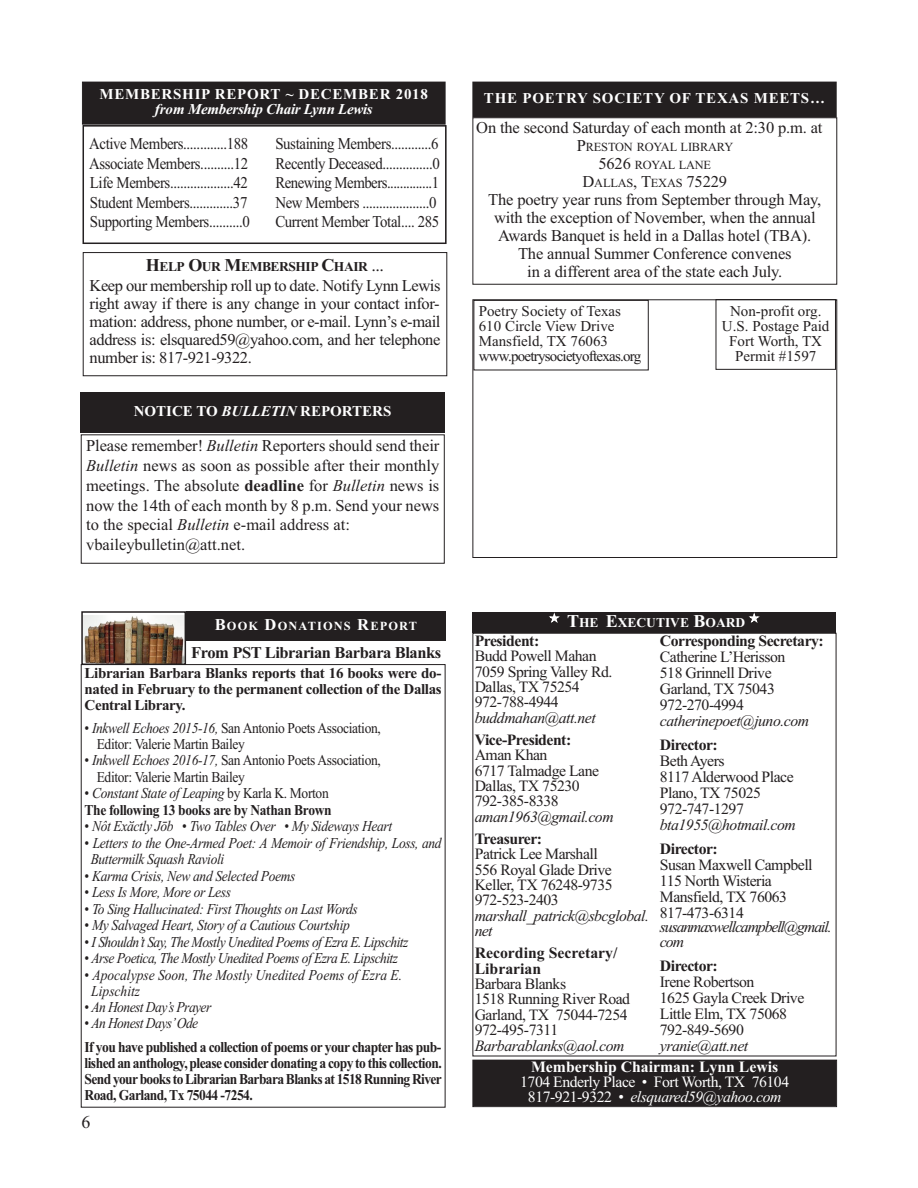
<style>
.page{position:relative;width:918px;height:1188px;background:#fff}
.page>*{position:absolute;margin:0;border:0;box-sizing:border-box;transform-origin:0 0}
.t1{font:18px "Times New Roman";color:#231f20}
.t2{font:16.5px/18px "Times New Roman";letter-spacing:-.01em;color:#231f20;text-align:justify}
.t3{font:16.5px/19.5px "Times New Roman";letter-spacing:-.01em;color:#231f20;scale:.9 1}
.t4{font:700 16.5px "Times New Roman";letter-spacing:-.025em;color:#231f20}
.t5{font:15.75px/15.5px "Times New Roman";letter-spacing:-.03em;color:#231f20}
.t6{font:italic 15.75px/15.5px "Times New Roman";letter-spacing:-.03em;color:#231f20}
.t7{font:700 15.75px "Times New Roman";letter-spacing:-.03em;color:#231f20}
.t8{font:15.75px/15px "Times New Roman";letter-spacing:-.03em;color:#fff;text-align:center}
.t9{font:italic 15.75px/14.4px "Times New Roman";letter-spacing:-.07em;color:#231f20}
.t10{font:700 15.75px/15.5px "Times New Roman";color:#231f20}
.t11{font:700 15.75px "Times New Roman";color:#fff}
.t12{font:italic 15px/16.5px "Times New Roman";letter-spacing:-.025em;color:#231f20;scale:.9 1}
.t13{font:700 15px/15.8px "Times New Roman";letter-spacing:-.025em;color:#231f20;scale:.9 1}
.t14{font:15px/15.8px "Times New Roman";letter-spacing:-.025em;color:#231f20;scale:.9 1}
.t15{font:15px/15px "Times New Roman";color:#231f20}
.t16{font:700 15px/15.8px "Times New Roman";letter-spacing:-.025em;color:#231f20;text-align:justify}
.t17{font:700 15px "Times New Roman";letter-spacing:.05em;color:#fff}
.t18{font:italic 15px/16.5px "Times New Roman";color:#231f20;scale:.9 1}
.t19{font:italic 700 15px "Times New Roman";letter-spacing:-.02em;color:#fff}
.t20{font:700 15px "Times New Roman";color:#fff}
.t21{font:700 13.5px "Times New Roman";letter-spacing:-.035em;color:#231f20}
.t22{font:700 13.5px "Times New Roman";color:#fff}
.t23{font:12.3px/18px "Times New Roman";letter-spacing:-.015em;color:#231f20;text-align:center}
.t24{font:700 12.3px "Times New Roman";letter-spacing:.095em;color:#fff}
.s1{font-size:18px}
.s2{font-weight:400;font-size:18px}
.s3{font-style:italic}
.s4{font-weight:700}
.s5{font-size:16.5px}
.s6{font-weight:400;font-style:italic}
.s7{font-weight:400}
</style>
<div class="page">
<div style="left:472px;top:299px;width:365px;height:259px;border:1px solid #231f20"></div>
<div style="left:472px;top:612px;width:364px;height:21px;background:#231f20"></div>
<div style="left:474px;top:300px;width:175px;height:70px;border:1px solid #231f20"></div>
<div style="left:716px;top:299px;width:120px;height:71px;border:1px solid #231f20"></div>
<img style="left:84px;top:615px;width:99px;height:47px">
<div style="left:81px;top:611px;width:105px;height:54px;border:2px solid #231f20"></div>
<div style="left:186px;top:611px;width:260px;height:30px;background:#231f20"></div>
<div style="left:83px;top:82px;width:362px;height:42px;background:#231f20"></div>
<div style="left:82px;top:82px;width:364px;height:43px;border:1px solid #231f20"></div>
<div style="left:473px;top:82px;width:363px;height:35px;background:#231f20"></div>
<div style="left:473px;top:1060px;width:363px;height:46px;background:#231f20"></div>
<div style="left:472px;top:1060px;width:365px;height:47px;border:1px solid #231f20"></div>
<div style="left:81px;top:392px;width:364px;height:41px;background:#231f20"></div>
<div style="left:83px;top:252px;width:364px;height:124px;border:1px solid #231f20"></div>
<div style="left:472px;top:117px;width:365px;height:168px;border:1px solid #231f20"></div>
<div style="left:81px;top:434px;width:364px;height:130px;border:1px solid #231f20"></div>
<p class="t17" style="left:100px;top:85px;width:330px">MEMBERSHIP REPORT ~ DECEMBER 2018</p>
<p class="t19" style="left:155px;top:100px;width:220px">from Membership Chair Lynn Lewis</p>
<p class="t3" style="left:89px;top:134px;width:180px">Active Members.............188<br>Associate Members..........12<br>Life Members...................42<br>Student Members.............37<br>Supporting Members..........0</p>
<p class="t3" style="left:275px;top:134px;width:184px">Sustaining Members............6<br>Recently Deceased...............0<br>Renewing Members..............1<br>New Members ....................0<br>Current Member Total.... 285</p>
<p class="t21" style="left:146px;top:259px;width:240px"><span class="s1">H</span>ELP <span class="s1">O</span>UR <span class="s1">M</span>EMBERSHIP <span class="s1">C</span>HAIR <span class="s2">...</span></p>
<p class="t2" style="left:90px;top:276px;width:352px">Keep our membership roll up to date. Notify Lynn Lewis right away if there is any change in your contact infor&shy;mation: address, phone number, or e-mail. Lynn’s e-mail address is: elsquared59@yahoo.com, and her telephone number is: 817-921-9322.</p>
<p class="t20" style="left:134px;top:402px;width:259px">NOTICE TO <span class="s3">BULLETIN</span> REPORTERS</p>
<p class="t2" style="left:86px;top:436px;width:355px;line-height:19.8px;text-align:left">Please remember! <span class="s3">Bulletin</span> Reporters should send their <span class="s3">Bulletin</span> news as soon as possible after their monthly meetings. The absolute <span class="s4">deadline</span> for <span class="s3">Bulletin</span> news is now the 14th of each month by 8 p.m. Send your news to the special <span class="s3">Bulletin</span> e-mail address at: vbaileybulletin@att.net.</p>
<p class="t24" style="left:215px;top:619px;width:204px"><span class="s5">B</span>OOK <span class="s5">D</span>ONATIONS <span class="s5">R</span>EPORT</p>
<p class="t4" style="left:191px;top:642px;width:252px">From PST Librarian Barbara Blanks</p>
<p class="t16" style="left:85px;top:665px;width:359px">Librarian Barbara Blanks reports that 16 books were do&shy;nated in February to the permanent collection of the Dallas Central Library.</p>
<p class="t14" style="left:97px;top:720px;width:317px;text-indent:-12px"><span class="s3">• Inkwell Echoes 2015-16,</span> San Antonio Poets Association,<br>Editor: Valerie Martin Bailey</p>
<p class="t14" style="left:97px;top:752px;width:317px;line-height:16.5px;text-indent:-12px"><span class="s3">• Inkwell Echoes 2016-17,</span> San Antonio Poets Association,<br>Editor: Valerie Martin Bailey</p>
<p class="t13" style="left:85px;top:785px;width:276px;line-height:16.5px"><span class="s6">• Constant State of Leaping</span> <span class="s7">by Karla K. Morton<br></span>The following 13 books are by Nathan Brown</p>
<p class="t12" style="left:85px;top:818px;width:343px">• Nôt Exӑctly Jōb • Two Tables Over • My Sideways Heart</p>
<p class="t12" style="left:91px;top:834px;width:392px;text-indent:-6px">• Letters to the One-Armed Poet: A Memoir of Friendship, Loss, and<br>Buttermilk Squash Ravioli</p>
<p class="t12" style="left:85px;top:867px;width:236px">• Karma Crisis, New and Selected Poems</p>
<p class="t12" style="left:85px;top:884px;width:164px">• Less Is More, More or Less</p>
<p class="t12" style="left:85px;top:900px;width:305px">• To Sing Hallucinated: First Thoughts on Last Words</p>
<p class="t12" style="left:85px;top:917px;width:296px">• My Salvaged Heart, Story of a Cautious Courtship</p>
<p class="t12" style="left:85px;top:933px;width:361px">• I Shouldn’t Say, The Mostly Unedited Poems of Ezra E. Lipschitz</p>
<p class="t12" style="left:85px;top:950px;width:350px">• Arse Poetica, The Mostly Unedited Poems of Ezra E. Lipschitz</p>
<p class="t18" style="left:91px;top:966px;width:347px;text-indent:-7px">• Apocalypse Soon, The Mostly Unedited Poems of Ezra E.<br>Lipschitz</p>
<p class="t12" style="left:85px;top:998px;width:142px">• An Honest Day’s Prayer</p>
<p class="t12" style="left:85px;top:1014px;width:128px">• An Honest Days’Ode</p>
<p class="t13" style="left:85px;top:1039px;width:399px;text-align:justify">If you have published a collection of poems or your chapter has pub&shy;lished an anthology, please consider donating a copy to this collection.<br>Send yourbooks to Librarian Barbara Blanks at 1518 Running River Road, Garland, Tx 75044 -7254.</p>
<p class="t1" style="left:81px;top:1111px;width:10px">6</p>
<p class="t17" style="left:484px;top:89px;width:343px">THE POETRY SOCIETY OF TEXAS MEETS…</p>
<p class="t2" style="left:476px;top:119px;width:348px">On the second Saturday of each month at 2:30 p.m. at</p>
<p class="t23" style="left:577px;top:138px;width:158px"><span class="s5">P</span>RESTON ROYAL LIBRARY<br><span class="s5">5626</span> ROYAL LANE<br><span class="s5">D</span>ALLAS<span class="s5">, T</span>EXAS <span class="s5">75229</span></p>
<p class="t2" style="left:488px;top:191px;width:334px;text-align:center">The poetry year runs from September through May, with the exception of November, when the annual Awards Banquet is held in a Dallas hotel (TBA).<br>The annual Summer Conference convenes<br>in a different area of the state each July.</p>
<p class="t15" style="left:479px;top:303px;width:164px">Poetry Society of Texas<br>610 Circle View Drive<br>Mansfield, TX 76063 www.poetrysocietyoftexas.org</p>
<p class="t15" style="left:722px;top:303px;width:109px;text-align:center">Non-profit org.<br>U.S. Postage Paid<br>Fort Worth, TX<br>Permit #1597</p>
<p class="t22" style="left:550px;top:615px;width:210px">★ <span class="s1">T</span>HE <span class="s1">E</span>XECUTIVE <span class="s1">B</span>OARD ★</p>
<p class="t7" style="left:475px;top:631px;width:66px">President:</p>
<p class="t5" style="left:475px;top:648px;width:139px">Budd Powell Mahan<br>7059 Spring Valley Rd.<br>Dallas, TX 75254<br>972-788-4944</p>
<p class="t6" style="left:475px;top:710px;width:123px">buddmahan@att.net</p>
<p class="t7" style="left:475px;top:730px;width:98px">Vice-President:</p>
<p class="t5" style="left:475px;top:747px;width:126px">Aman Khan<br>6717 Talmadge Lane<br>Dallas, TX 75230<br>792-385-8338</p>
<p class="t6" style="left:475px;top:809px;width:141px">aman1963@gmail.com</p>
<p class="t7" style="left:475px;top:829px;width:69px">Treasurer:</p>
<p class="t5" style="left:475px;top:846px;width:139px">Patrick Lee Marshall<br>556 Royal Glade Drive<br>Keller, TX 76248-9735<br>972-523-2403</p>
<p class="t6" style="left:475px;top:908px;width:176px">marshall_patrick@sbcglobal. net</p>
<p class="t10" style="left:475px;top:945px;width:144px">Recording Secretary/<br>Librarian</p>
<p class="t5" style="left:475px;top:976px;width:157px">Barbara Blanks<br>1518 Running River Road<br>Garland, TX 75044-7254<br>972-495-7311</p>
<p class="t6" style="left:475px;top:1038px;width:151px">Barbarablanks@aol.com</p>
<p class="t7" style="left:660px;top:631px;width:165px">Corresponding Secretary:</p>
<p class="t5" style="left:660px;top:648px;width:127px;line-height:15.9px">Catherine L’Herisson<br>518 Grinnell Drive<br>Garland, TX 75043<br>972-270-4994</p>
<p class="t6" style="left:660px;top:712px;width:151px">catherinepoet@juno.com</p>
<p class="t7" style="left:660px;top:735px;width:60px">Director:</p>
<p class="t5" style="left:660px;top:752px;width:135px;line-height:15.9px">Beth Ayers<br>8117 Alderwood Place<br>Plano, TX 75025<br>972-747-1297</p>
<p class="t6" style="left:660px;top:816px;width:137px">bta1955@hotmail.com</p>
<p class="t7" style="left:660px;top:839px;width:60px">Director:</p>
<p class="t5" style="left:660px;top:857px;width:154px;line-height:15.9px">Susan Maxwell Campbell<br>115 North Wisteria<br>Mansfield, TX 76063<br>817-473-6314</p>
<p class="t9" style="left:660px;top:920px;width:173px">susanmaxwellcampbell@gmail. com</p>
<p class="t7" style="left:660px;top:956px;width:60px">Director:</p>
<p class="t5" style="left:660px;top:974px;width:146px;line-height:15.9px">Irene Robertson<br>1625 Gayla Creek Drive<br>Little Elm, TX 75068<br>792-849-5690</p>
<p class="t6" style="left:660px;top:1038px;width:90px">yranie@att.net</p>
<p class="t11" style="left:531px;top:1057px;width:249px">Membership Chairman: Lynn Lewis</p>
<p class="t8" style="left:520px;top:1074px;width:271px">1704 Enderly Place • Fort Worth, TX 76104<br>817-921-9322 • <span class="s3">elsquared59@yahoo.com</span></p>
</div>
